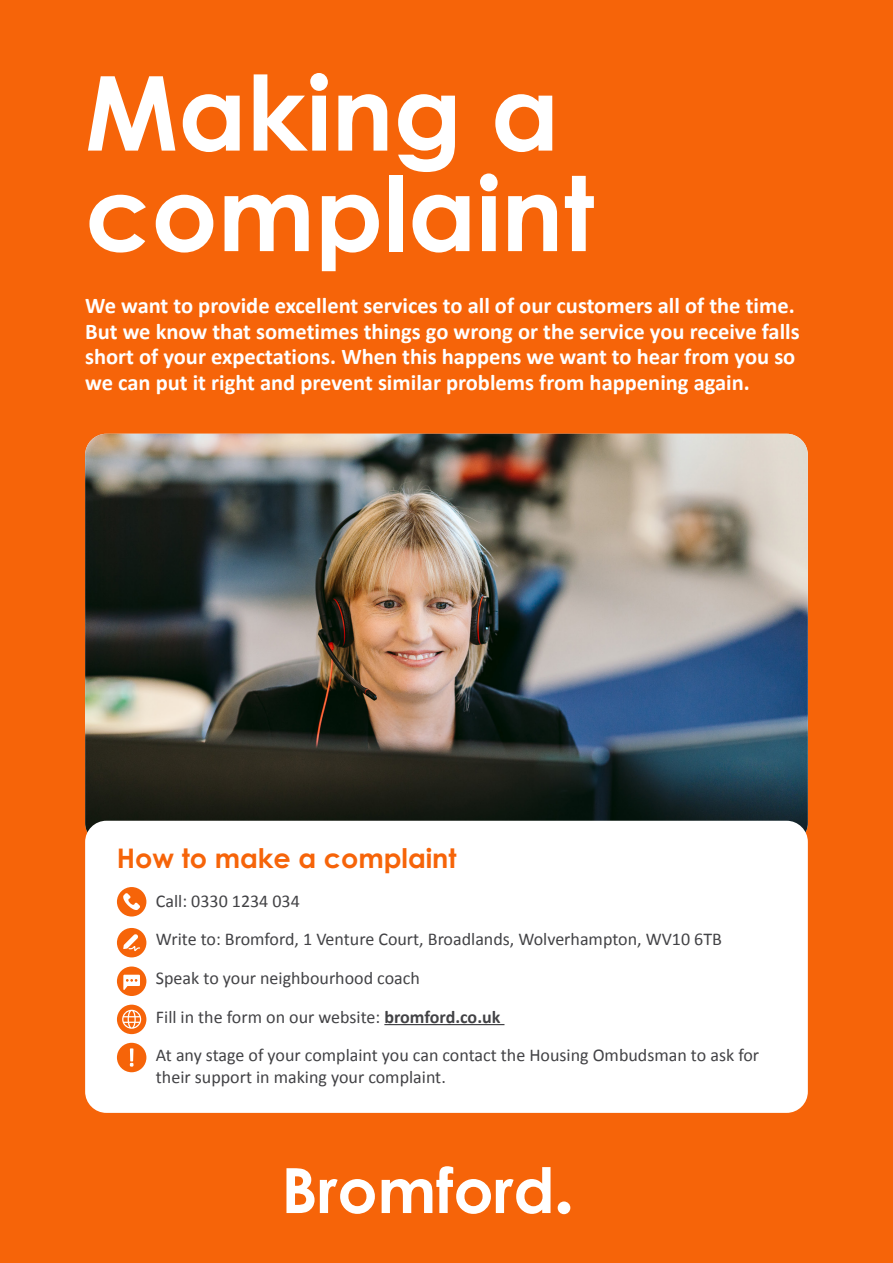
<style>
.page{position:relative;width:893px;height:1263px;background:#f66409}
.page>*{position:absolute;margin:0;border:0;box-sizing:border-box;transform-origin:0 0}
.Main_title{font:700 103.5px/100.5px "Century Gothic Pro";color:#fff}
.Bodytext{font:700 27px "Century Gothic Pro";color:#f66409}
.Intro_text{font:700 22.5px/25.5px "Calibri";color:#fff}
.Bodytext-2{font:18px/21.6px "Calibri";color:#424245}
.s1{font-weight:700}
</style>
<div class="page">
<img style="left:85px;top:434px;width:723px;height:404px">
<div style="left:85px;top:821px;width:723px;height:292px;background:#fff;border-radius:21px"></div>
<hr style="left:384px;top:1024px;width:120px;height:1px;background:#424245">
<svg style="left:286px;top:1168px;width:89px;height:46px"></svg>
<svg style="left:382px;top:1166px;width:168px;height:48px"></svg>
<div style="left:558px;top:1201px;width:12px;height:13px;background:#fff;border-radius:50%"></div>
<svg style="left:117px;top:1005px;width:29px;height:29px"></svg>
<svg style="left:117px;top:887px;width:29px;height:29px"></svg>
<div style="left:117px;top:966px;width:29px;height:30px;background:#f66409;border-radius:50%"></div>
<svg style="left:123px;top:975px;width:17px;height:15px"></svg>
<div style="left:117px;top:928px;width:29px;height:29px;background:#f66409;border-radius:50%"></div>
<svg style="left:123px;top:934px;width:17px;height:17px"></svg>
<div style="left:117px;top:1043px;width:29px;height:29px;background:#f66409;border-radius:50%"></div>
<svg style="left:130px;top:1048px;width:4px;height:19px"></svg>
<h1 class="Main_title" style="left:85px;top:61px;width:511px">Making a complaint</h1>
<p class="Intro_text" style="left:85px;top:292px;width:716px">We want to provide excellent services to all of our customers all of the time.<br>But we know that sometimes things go wrong or the service you receive falls short of your expectations. When this happens we want to hear from you so we can put it right and prevent similar problems from happening again.</p>
<p class="Bodytext" style="left:117px;top:841px;width:341px">How to make a complaint</p>
<p class="Bodytext-2" style="left:156px;top:889px;width:145px">Call: 0330 1234 034</p>
<p class="Bodytext-2" style="left:156px;top:928px;width:568px">Write to: Bromford, 1 Venture Court, Broadlands, Wolverhampton, WV10 6TB</p>
<p class="Bodytext-2" style="left:156px;top:967px;width:265px">Speak to your neighbourhood coach</p>
<p class="Bodytext-2" style="left:156px;top:1005px;width:346px">Fill in the form on our website: <span class="s1">bromford.co.uk</span></p>
<p class="Bodytext-2" style="left:156px;top:1044px;width:605px">At any stage of your complaint you can contact the Housing Ombudsman to ask for their support in making your complaint.</p>
</div>
